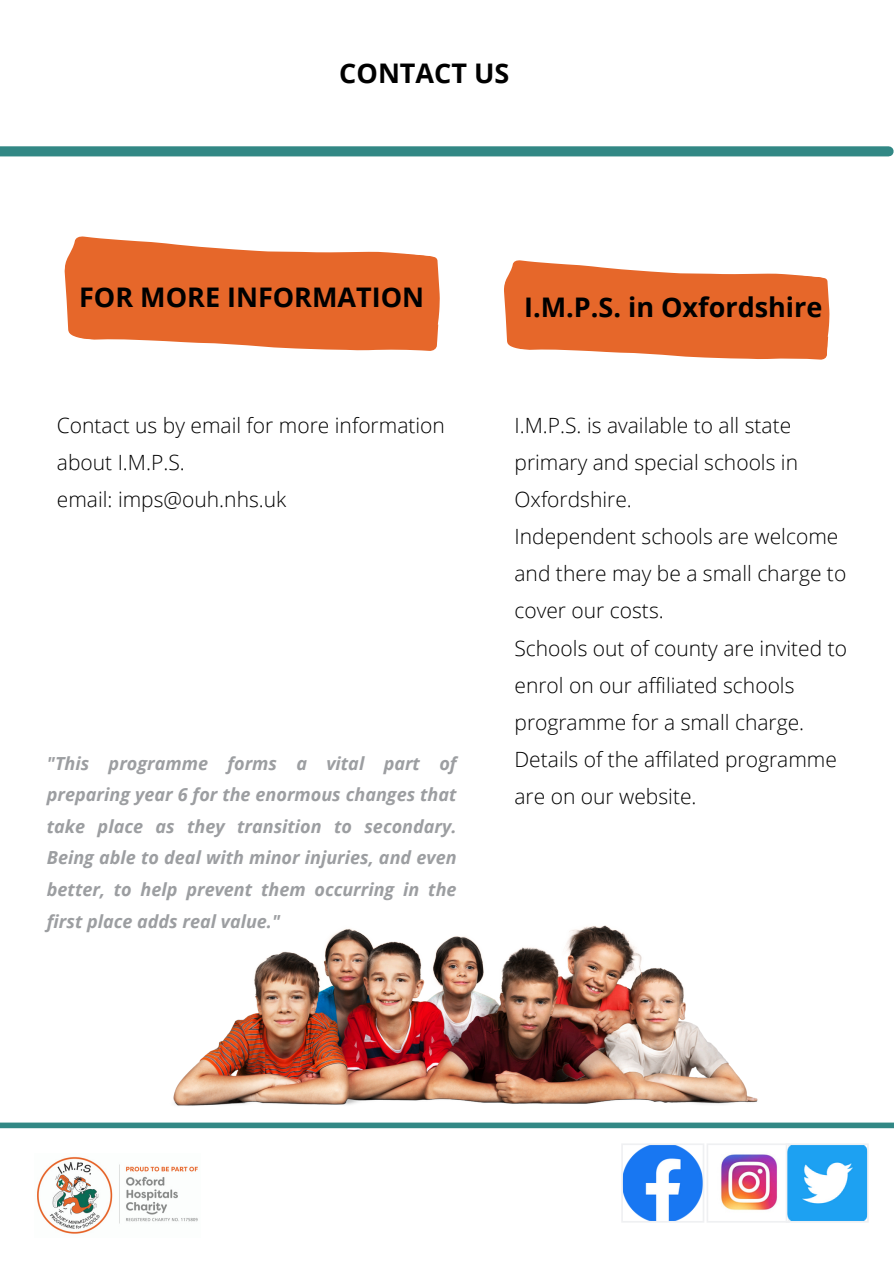
<style>
.page{position:relative;width:894px;height:1264px;background:#fff}
.page>*{position:absolute;margin:0;border:0;box-sizing:border-box;transform-origin:0 0}
.t1{font:700 27px "Open Sans";color:#000}
.t2{font:300 21px/37.2px "Open Sans";color:#000}
.t3{font:italic 700 18px/31.5px "Open Sans";color:#9c9ea1;text-align:justify}
</style>
<div class="page">
<div style="left:0;top:146px;width:888px;height:10px;background:#328885"></div>
<svg style="left:64px;top:236px;width:376px;height:115px;fill:#e6672a"></svg>
<svg style="left:504px;top:260px;width:326px;height:100px;fill:#e6672a"></svg>
<div style="left:0;top:1122px;width:893px;height:6px;background:#328885"></div>
<img style="left:37px;top:1157px;width:161px;height:77px">
<svg style="left:621px;top:1143px;width:247px;height:79px"></svg>
<img style="left:173px;top:925px;width:585px;height:181px">
<p class="t1" style="left:339px;top:54px;width:171px">CONTACT US</p>
<p class="t1" style="left:79px;top:278px;width:346px">FOR MORE INFORMATION</p>
<p class="t1" style="left:524px;top:288px;width:300px">I.M.P.S. in Oxfordshire</p>
<h1 class="t2" style="left:57px;top:406px;width:389px">Contact us by email for more information about I.M.P.S.<br>email: imps@ouh.nhs.uk</h1>
<p class="t3" style="left:47px;top:747px;width:411px">"This programme forms a vital part of preparing year 6 for the enormous changes that take place as they transition to secondary.<br>Being able to deal with minor injuries, and even better, to help prevent them occurring in the first place adds real value."</p>
<h2 class="t2" style="left:514px;top:406px;width:334px">I.M.P.S. is available to all state primary and special schools in<br>Oxfordshire.<br>Independent schools are welcome and there may be a small charge to cover our costs.<br>Schools out of county are invited to enrol on our affiliated schools programme for a small charge.<br>Details of the affilated programme are on our website.</h2>
</div>
